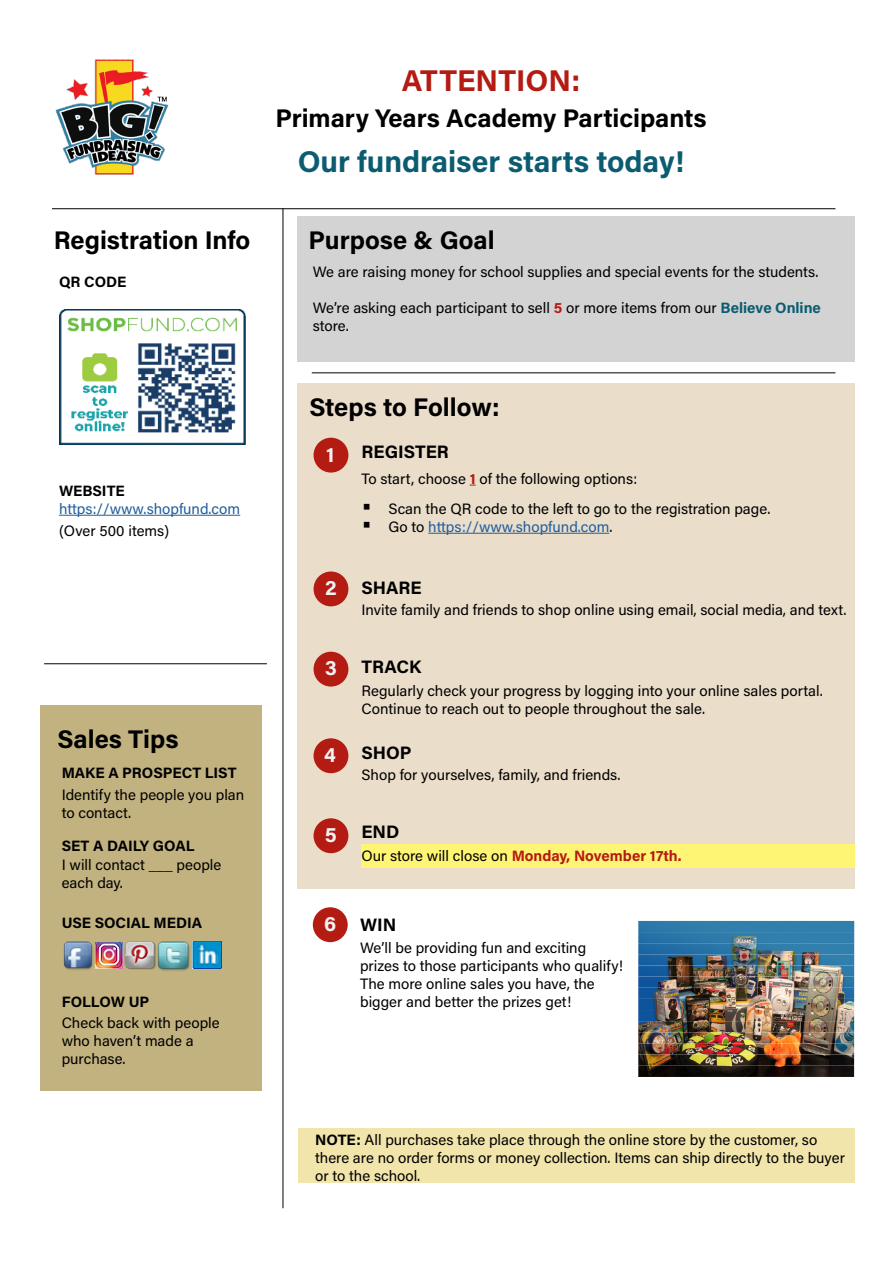
<style>
.page{position:relative;width:893px;height:1263px;background:#fff}
.page>*{position:absolute;margin:0;border:0;box-sizing:border-box;transform-origin:0 0}
.t1{font:700 30px "Acumin Pro";color:#0b5c70}
.t2{font:700 30px "Acumin Pro";color:#b41b12}
.t3{font:700 25.5px "Acumin Pro";color:#000}
.t4{font:700 21px "Acumin Pro";color:#f1f3f4}
.t5{font:700 18px "Acumin Pro";color:#000}
.t6{font:15px/18px "Acumin Pro";color:#000}
.t7{font:700 15px "Acumin Pro";letter-spacing:-.005em;color:#000}
.t8{font:15px "Acumin Pro";color:#215e9e}
.t9{font:700 15px "Acumin Pro";color:#b41b12}
.s1{font-weight:700;color:#b41b12}
.s2{font-weight:700;color:#0b5c70}
.s3{font-size:28.5px}
.s4{font-size:28.5px;color:#000}
.s5{color:#000}
.s6{font-weight:400;color:#000}
.s7{font-weight:700}
</style>
<div class="page">
<img style="left:55px;top:59px;width:114px;height:116px">
<hr style="left:52px;top:208px;width:783px;height:1px;background:#000">
<hr style="left:312px;top:372px;width:523px;height:1px;background:#000">
<hr style="left:44px;top:663px;width:223px;height:1px;background:#000">
<hr style="left:283px;top:208px;width:1px;height:1000px;background:#000">
<div style="left:298px;top:1128px;width:557px;height:54px;background:#f1e5ac"></div>
<div style="left:298px;top:384px;width:557px;height:505px;background:#eaddca"></div>
<div style="left:40px;top:705px;width:222px;height:386px;background:#c2b280"></div>
<div style="left:298px;top:217px;width:557px;height:145px;background:#d3d3d3"></div>
<hr style="left:428px;top:533px;width:181px;height:1px;background:#215e9e">
<hr style="left:59px;top:515px;width:181px;height:1px;background:#215e9e">
<div style="left:361px;top:844px;width:494px;height:24px;background:#fff575"></div>
<div style="left:314px;top:438px;width:34px;height:35px;background:#b41b12;border-radius:50%"></div>
<div style="left:314px;top:571px;width:34px;height:35px;background:#b41b12;border-radius:50%"></div>
<div style="left:314px;top:738px;width:34px;height:35px;background:#b41b12;border-radius:50%"></div>
<div style="left:314px;top:652px;width:34px;height:34px;background:#b41b12;border-radius:50%"></div>
<div style="left:314px;top:818px;width:34px;height:35px;background:#b41b12;border-radius:50%"></div>
<img style="left:64px;top:941px;width:29px;height:29px">
<img style="left:95px;top:942px;width:27px;height:26px">
<img style="left:125px;top:941px;width:65px;height:30px">
<img style="left:192px;top:941px;width:29px;height:28px">
<img style="left:59px;top:309px;width:186px;height:136px">
<div style="left:313px;top:907px;width:35px;height:35px;background:#b41b12;border-radius:50%"></div>
<img style="left:638px;top:921px;width:216px;height:156px">
<h1 class="t2" style="left:402px;top:59px;width:180px">ATTENTION:</h1>
<h2 class="t3" style="left:275px;top:100px;width:433px">Primary Years Academy Participants</h2>
<h2 class="t3" style="left:54px;top:222px;width:198px">Registration Info</h2>
<p class="t7" style="left:59px;top:271px;width:69px">QR CODE</p>
<p class="t7" style="left:59px;top:480px;width:67px">WEBSITE</p>
<p class="t8" style="left:59px;top:498px;width:183px">https://www.shopfund.com</p>
<p class="t6" style="left:59px;top:521px;width:112px">(Over 500 items)</p>
<h2 class="t3" style="left:57px;top:721px;width:123px">Sales Tips</h2>
<p class="t7" style="left:62px;top:762px;width:176px">MAKE A PROSPECT LIST</p>
<p class="t6" style="left:62px;top:785px;width:184px">Identify the people you plan to contact.</p>
<p class="t7" style="left:62px;top:835px;width:134px">SET A DAILY GOAL</p>
<p class="t6" style="left:62px;top:855px;width:161px">I will contact ___ people each day.</p>
<h1 class="t1" style="left:298px;top:140px;width:388px">Our fundraiser starts today!</h1>
<h2 class="t3" style="left:309px;top:222px;width:188px">Purpose &amp; Goal</h2>
<p class="t6" style="left:313px;top:262px;width:507px">We are raising money for school supplies and special events for the students.</p>
<p class="t6" style="left:313px;top:298px;width:510px">We’re asking each participant to sell <span class="s1">5</span> or more items from our <span class="s2">Believe Online </span>store.</p>
<h2 class="t3" style="left:309px;top:390px;width:192px">Steps to Follow:</h2>
<h3 class="t4" style="left:326px;top:439px;width:10px">1</h3>
<p class="t5" style="left:361px;top:439px;width:89px">REGISTER</p>
<p class="t6" style="left:361px;top:469px;width:277px">To start, choose <span class="s1">1</span> of the following options:</p>
<p class="t6" style="left:361px;top:499px;width:410px"><span class="s3">•</span> Scan the QR code to the left to go to the registration page.</p>
<p class="t8" style="left:361px;top:516px;width:252px"><span class="s4">•</span> <span class="s5">Go to</span> https://www.shopfund.com<span class="s5">.</span></p>
<h3 class="t4" style="left:325px;top:573px;width:13px">2</h3>
<p class="t5" style="left:361px;top:575px;width:61px">SHARE</p>
<p class="t6" style="left:361px;top:600px;width:486px">Invite family and friends to shop online using email, social media, and text.</p>
<h3 class="t4" style="left:325px;top:653px;width:13px">3</h3>
<h3 class="t4" style="left:324px;top:740px;width:13px">4</h3>
<p class="t5" style="left:361px;top:654px;width:61px">TRACK</p>
<p class="t6" style="left:361px;top:681px;width:463px">Regularly check your progress by logging into your online sales portal.<br>Continue to reach out to people throughout the sale.</p>
<p class="t5" style="left:361px;top:740px;width:52px">SHOP</p>
<p class="t6" style="left:361px;top:765px;width:261px">Shop for yourselves, family, and friends.</p>
<h3 class="t4" style="left:325px;top:820px;width:13px">5</h3>
<p class="t5" style="left:361px;top:819px;width:39px">END</p>
<p class="t9" style="left:361px;top:846px;width:321px"><span class="s6">Our store will close on</span> Monday, November 17th.</p>
<h3 class="t4" style="left:324px;top:909px;width:14px">6</h3>
<p class="t7" style="left:62px;top:912px;width:142px">USE SOCIAL MEDIA</p>
<p class="t5" style="left:360px;top:912px;width:38px">WIN</p>
<p class="t6" style="left:360px;top:938px;width:265px">We’ll be providing fun and exciting prizes to those participants who qualify!<br>The more online sales you have, the bigger and better the prizes get!</p>
<p class="t7" style="left:62px;top:991px;width:89px">FOLLOW UP</p>
<p class="t6" style="left:62px;top:1013px;width:159px">Check back with people who haven’t made a purchase.</p>
<p class="t6" style="left:315px;top:1130px;width:531px"><span class="s7">NOTE:</span> All purchases take place through the online store by the customer, so there are no order forms or money collection. Items can ship directly to the buyer or to the school.</p>
</div>
